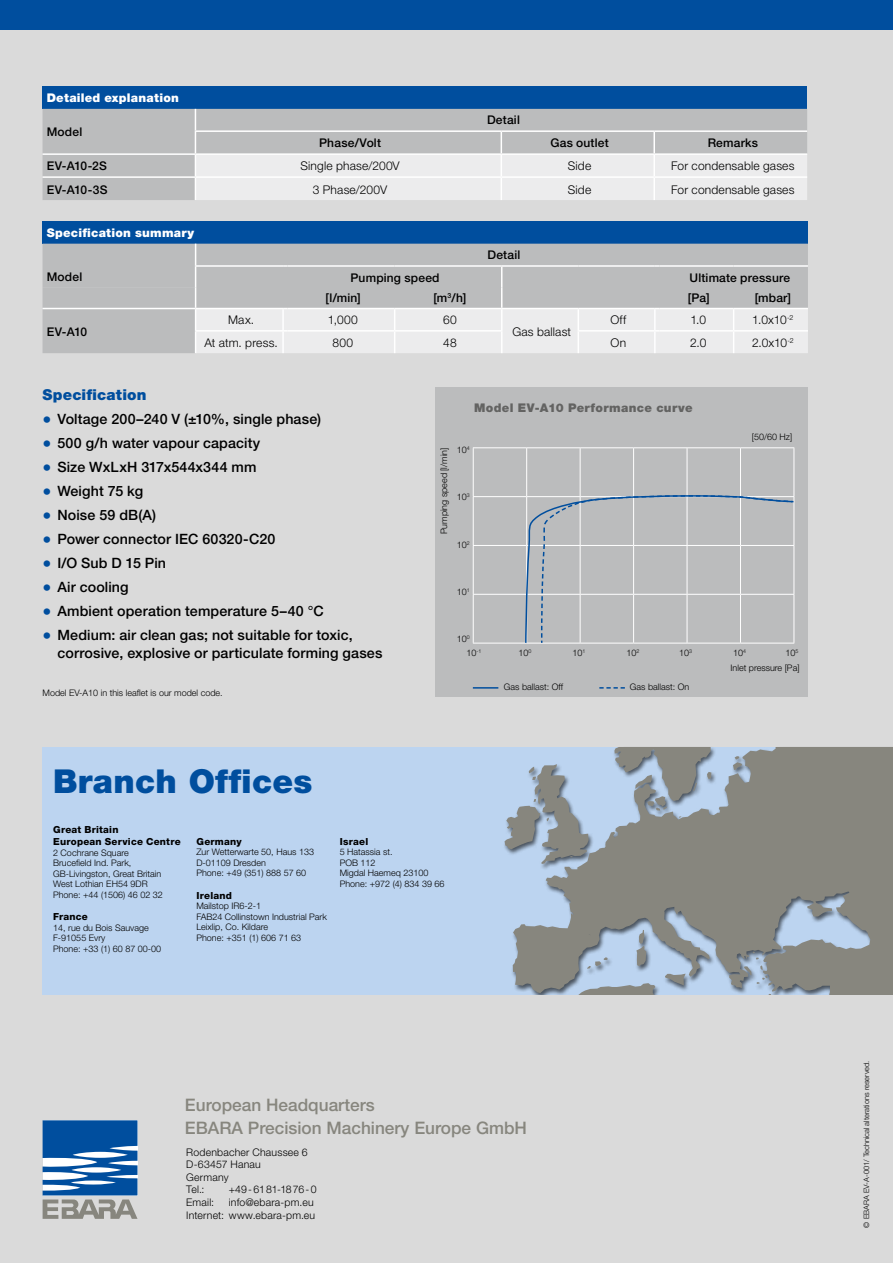
<style>
.page{position:relative;width:893px;height:1263px;background:#dadada}
.page>*{position:absolute;margin:0;border:0;box-sizing:border-box;transform-origin:0 0}
.t1{font:900 33px "Helvetica Neue";letter-spacing:.01em;color:#004e9e}
.t2{font:500 17.25px/22.5px "Helvetica Neue";color:#87867e}
.t3{font:900 15px "Helvetica Neue";letter-spacing:.01em;color:#004e9e}
.t4{font:500 14.25px/18px "Helvetica Neue";letter-spacing:.01em;color:#000}
.t5{font:300 12px "Helvetica Neue";letter-spacing:.015em;color:#000}
.t6{font:500 12px "Helvetica Neue";letter-spacing:.015em;color:#000}
.t7{font:900 12px "Helvetica Neue";letter-spacing:.02em;color:#fff}
.t8{font:900 12px "Helvetica Neue";letter-spacing:.03em;color:#636362}
.t9{font:300 10.5px/12.6px "Helvetica Neue";letter-spacing:.02em;color:#000}
.t10{font:300 10.5px "Helvetica Neue";letter-spacing:-.015em;color:#000}
.t11{font:800 9.75px/12px "Helvetica Neue";letter-spacing:.025em;color:#000}
.t12{font:300 9px/10.5px "Helvetica Neue";color:#000}
.t13{font:300 7.5px "Helvetica Neue";color:#000}
.s1{font-size:18px;color:#004e9e}
</style>
<div class="page">
<svg style="left:43px;top:1120px;width:94px;height:99px"></svg>
<div style="left:0;top:0;width:893px;height:30px;background:#004e9e"></div>
<div style="left:43px;top:221px;width:765px;height:23px;background:#004e9e"></div>
<svg style="left:43px;top:244px;width:765px;height:109px"></svg>
<div style="left:43px;top:87px;width:764px;height:22px;background:#004e9e"></div>
<svg style="left:43px;top:109px;width:764px;height:91px"></svg>
<hr style="left:43px;top:176px;width:152px;height:2px;background:#fff">
<div style="left:43px;top:747px;width:850px;height:247px;background:#bcd4f0"></div>
<svg style="left:504px;top:747px;width:389px;height:247px;fill:#87867e"></svg>
<div style="left:436px;top:388px;width:372px;height:309px;background:#bbbcbd"></div>
<svg style="left:474px;top:448px;width:320px;height:195px"></svg>
<hr style="left:473px;top:447px;width:54px;height:1px;background:#fff">
<hr style="left:473px;top:448px;width:1px;height:48px;background:#fff">
<hr style="left:527px;top:447px;width:53px;height:1px;background:#fff">
<hr style="left:526px;top:448px;width:1px;height:48px;background:#fff">
<hr style="left:580px;top:447px;width:54px;height:1px;background:#fff">
<hr style="left:580px;top:448px;width:1px;height:48px;background:#fff">
<hr style="left:634px;top:447px;width:53px;height:1px;background:#fff">
<hr style="left:633px;top:448px;width:1px;height:48px;background:#fff">
<hr style="left:687px;top:447px;width:53px;height:1px;background:#fff">
<hr style="left:687px;top:448px;width:1px;height:48px;background:#fff">
<hr style="left:740px;top:447px;width:54px;height:1px;background:#fff">
<hr style="left:740px;top:448px;width:1px;height:48px;background:#fff">
<hr style="left:794px;top:448px;width:1px;height:48px;background:#fff">
<hr style="left:473px;top:496px;width:54px;height:1px;background:#fff">
<hr style="left:473px;top:497px;width:1px;height:48px;background:#fff">
<hr style="left:473px;top:545px;width:54px;height:1px;background:#fff">
<hr style="left:473px;top:546px;width:1px;height:48px;background:#fff">
<hr style="left:473px;top:594px;width:54px;height:1px;background:#fff">
<hr style="left:473px;top:595px;width:1px;height:48px;background:#fff">
<hr style="left:473px;top:643px;width:54px;height:1px;background:#fff">
<svg style="left:524px;top:494px;width:271px;height:150px"></svg>
<hr style="left:473px;top:687px;width:25px;height:2px;background:#004e9e">
<svg style="left:599px;top:687px;width:26px;height:2px"></svg>
<h3 class="t7" style="left:47px;top:91px;width:134px">Detailed explanation</h3>
<h3 class="t6" style="left:47px;top:124px;width:37px">Model</h3>
<h3 class="t6" style="left:487px;top:113px;width:34px">Detail</h3>
<h3 class="t6" style="left:319px;top:136px;width:63px">Phase/Volt</h3>
<h3 class="t6" style="left:550px;top:136px;width:60px">Gas outlet</h3>
<h3 class="t6" style="left:708px;top:136px;width:52px">Remarks</h3>
<h3 class="t6" style="left:47px;top:159px;width:62px">EV-A10-2S</h3>
<h3 class="t5" style="left:300px;top:159px;width:101px">Single phase/200V</h3>
<h3 class="t5" style="left:568px;top:159px;width:25px">Side</h3>
<h3 class="t5" style="left:671px;top:159px;width:125px">For condensable gases</h3>
<h3 class="t6" style="left:47px;top:182px;width:62px">EV-A10-3S</h3>
<h3 class="t5" style="left:313px;top:182px;width:76px">3 Phase/200V</h3>
<h3 class="t5" style="left:568px;top:182px;width:25px">Side</h3>
<h3 class="t5" style="left:671px;top:182px;width:125px">For condensable gases</h3>
<h3 class="t7" style="left:47px;top:226px;width:149px">Specification summary</h3>
<h3 class="t6" style="left:47px;top:269px;width:37px">Model</h3>
<h3 class="t6" style="left:47px;top:324px;width:42px">EV-A10</h3>
<h3 class="t6" style="left:487px;top:248px;width:34px">Detail</h3>
<h3 class="t6" style="left:351px;top:270px;width:91px">Pumping speed</h3>
<h3 class="t6" style="left:689px;top:270px;width:102px">Ultimate pressure</h3>
<h3 class="t6" style="left:326px;top:291px;width:37px">[l/min]</h3>
<h3 class="t6" style="left:433px;top:291px;width:35px">[m<sup>3</sup>/h]</h3>
<h3 class="t6" style="left:688px;top:291px;width:23px">[Pa]</h3>
<h3 class="t6" style="left:755px;top:291px;width:38px">[mbar]</h3>
<h3 class="t5" style="left:228px;top:313px;width:28px">Max.</h3>
<h3 class="t5" style="left:328px;top:313px;width:31px">1,000</h3>
<h3 class="t5" style="left:443px;top:313px;width:15px">60</h3>
<h3 class="t5" style="left:512px;top:324px;width:60px">Gas ballast</h3>
<h3 class="t5" style="left:610px;top:313px;width:17px">Off</h3>
<h3 class="t5" style="left:690px;top:313px;width:17px">1.0</h3>
<h3 class="t5" style="left:752px;top:313px;width:43px">1.0x10<sup>-2</sup></h3>
<h3 class="t5" style="left:204px;top:335px;width:75px">At atm. press.</h3>
<h3 class="t5" style="left:333px;top:335px;width:22px">800</h3>
<h3 class="t5" style="left:443px;top:335px;width:15px">48</h3>
<h3 class="t5" style="left:610px;top:335px;width:17px">On</h3>
<h3 class="t5" style="left:690px;top:335px;width:18px">2.0</h3>
<h3 class="t5" style="left:752px;top:335px;width:43px">2.0x10<sup>-2</sup></h3>
<h3 class="t3" style="left:43px;top:386px;width:106px">Specification</h3>
<h3 class="t4" style="left:43px;top:410px;width:280px"><span class="s1">•</span> Voltage 200–240 V (±10%, single phase)</h3>
<h3 class="t4" style="left:43px;top:434px;width:219px"><span class="s1">•</span> 500 g/h water vapour capacity</h3>
<h3 class="t4" style="left:43px;top:458px;width:215px"><span class="s1">•</span> Size WxLxH 317x544x344 mm</h3>
<h3 class="t4" style="left:43px;top:482px;width:102px"><span class="s1">•</span> Weight 75 kg</h3>
<h3 class="t4" style="left:43px;top:506px;width:115px"><span class="s1">•</span> Noise 59 dB(A)</h3>
<h3 class="t4" style="left:43px;top:530px;width:234px"><span class="s1">•</span> Power connector IEC 60320-C20</h3>
<h3 class="t4" style="left:43px;top:554px;width:125px"><span class="s1">•</span> I/O Sub D 15 Pin</h3>
<h3 class="t4" style="left:43px;top:578px;width:88px"><span class="s1">•</span> Air cooling</h3>
<h3 class="t4" style="left:43px;top:602px;width:283px"><span class="s1">•</span> Ambient operation temperature 5–40 °C</h3>
<h3 class="t4" style="left:57px;top:626px;width:327px;text-indent:-15px"><span class="s1">•</span> Medium: air clean gas; not suitable for toxic, corrosive, explosive or particulate forming gases</h3>
<p class="t12" style="left:43px;top:687px;width:182px">Model EV-A10 in this leaflet is our model code.</p>
<h3 class="t8" style="left:474px;top:400px;width:220px">Model EV-A10 Performance curve</h3>
<p class="t12" style="left:439px;top:534px;width:88px;rotate:-90deg">Pumping speed [l/min]</p>
<p class="t12" style="left:457px;top:444px;width:14px">10<sup>4</sup></p>
<p class="t12" style="left:457px;top:492px;width:14px">10<sup>3</sup></p>
<p class="t12" style="left:457px;top:539px;width:14px">10<sup>2</sup></p>
<p class="t12" style="left:752px;top:431px;width:42px">[50/60 Hz]</p>
<p class="t12" style="left:457px;top:586px;width:14px">10<sup>1</sup></p>
<p class="t12" style="left:457px;top:633px;width:14px">10<sup>0</sup></p>
<p class="t12" style="left:466px;top:647px;width:16px">10<sup>-1</sup></p>
<p class="t12" style="left:518px;top:647px;width:14px">10<sup>0</sup></p>
<p class="t12" style="left:572px;top:647px;width:14px">10<sup>1</sup></p>
<p class="t12" style="left:626px;top:647px;width:14px">10<sup>2</sup></p>
<p class="t12" style="left:679px;top:647px;width:14px">10<sup>3</sup></p>
<p class="t12" style="left:733px;top:647px;width:14px">10<sup>4</sup></p>
<p class="t12" style="left:731px;top:645px;width:70px;line-height:15px;text-align:right">10<sup>5<br></sup>Inlet pressure [Pa]</p>
<p class="t12" style="left:504px;top:681px;width:61px">Gas ballast: Off</p>
<p class="t12" style="left:630px;top:681px;width:61px">Gas ballast: On</p>
<h1 class="t1" style="left:53px;top:761px;width:261px">Branch Offices</h1>
<p class="t11" style="left:53px;top:823px;width:129px">Great Britain<br>European Service Centre</p>
<p class="t12" style="left:53px;top:847px;width:111px">2 Cochrane Square<br>Brucefield Ind. Park,<br>GB-Livingston, Great Britain<br>West Lothian EH54 9DR<br>Phone: +44 (1506) 46 02 32</p>
<p class="t11" style="left:53px;top:910px;width:36px">France</p>
<p class="t12" style="left:53px;top:922px;width:110px">14, rue du Bois Sauvage<br>F-91055 Evry<br>Phone: +33 (1) 60 87 00-00</p>
<p class="t11" style="left:196px;top:835px;width:47px">Germany</p>
<p class="t12" style="left:196px;top:846px;width:119px">Zur Wetterwarte 50, Haus 133<br>D-01109 Dresden<br>Phone: +49 (351) 888 57 60</p>
<p class="t11" style="left:196px;top:889px;width:37px">Ireland</p>
<p class="t12" style="left:196px;top:900px;width:132px">Mailstop IR6-2-1<br>FAB24 Collinstown Industrial Park<br>Leixlip, Co. Kildare<br>Phone: +351 (1) 606 71 63</p>
<p class="t11" style="left:340px;top:835px;width:30px">Israel</p>
<p class="t12" style="left:340px;top:846px;width:106px">5 Hatassia st.<br>POB 112<br>Migdal Haemeq 23100<br>Phone: +972 (4) 834 39 66</p>
<h2 class="t2" style="left:185px;top:1093px;width:344px">European Headquarters<br>EBARA Precision Machinery Europe GmbH</h2>
<p class="t9" style="left:186px;top:1145px;width:123px">Rodenbacher Chaussee 6<br>D-63457 Hanau<br>Germany<br>Tel.:</p>
<p class="t10" style="left:229px;top:1183px;width:89px">+49-6181-1876-0</p>
<p class="t9" style="left:186px;top:1196px;width:130px;text-align:right">info@ebara-pm.eu<br>Internet: www.ebara-pm.eu</p>
<p class="t9" style="left:186px;top:1196px;width:29px">Email:</p>
<p class="t13" style="left:862px;top:1228px;width:169px;rotate:-90deg">© EBARA EV-A-001/ Technical alterations reserved.</p>
</div>
